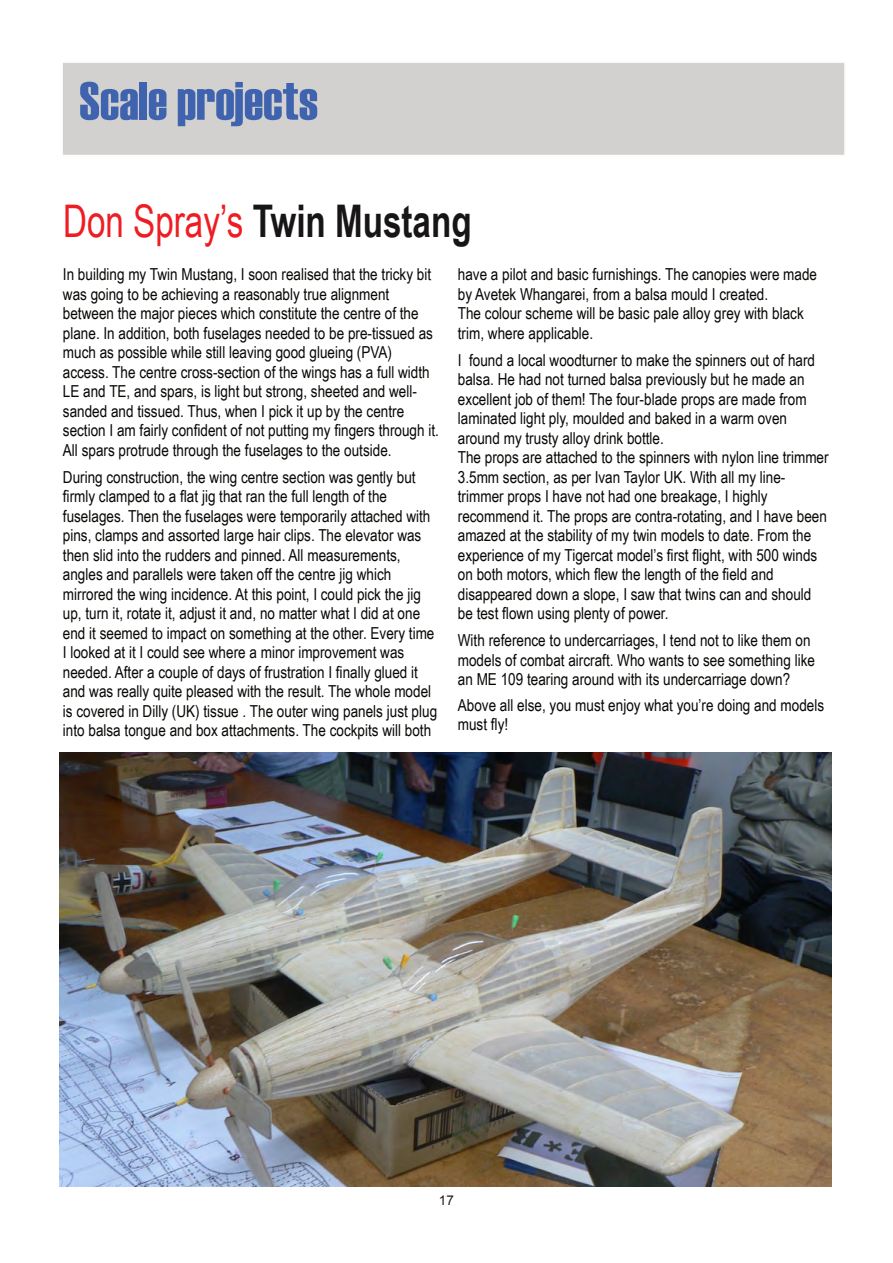
<style>
.page{position:relative;width:893px;height:1263px;background:#fff}
.page>*{position:absolute;margin:0;border:0;box-sizing:border-box;transform-origin:0 0}
.t1{font:54px "Haettenschweiler";color:#3f63ae}
.t2{font:700 45px "Arial Narrow";color:#181517;scale:.9 1}
.t3{font:16.5px/19.5px "Arial Narrow";color:#080704}
.t4{font:13.5px "Arial";color:#231f20}
.s1{font-weight:400;color:#ee1d23}
</style>
<div class="page">
<div style="left:61px;top:61px;width:785px;height:95px;background:#d3d1cf;border:2px solid #fefafa"></div>
<img style="left:60px;top:753px;width:772px;height:433px">
<h1 class="t1" style="left:79px;top:70px;width:240px">Scale projects</h1>
<h2 class="t2" style="left:63px;top:204px;width:455px"><span class="s1">Don Spray’s</span> Twin Mustang</h2>
<p class="t3" style="left:63px;top:266px;width:378px">In building my Twin Mustang, I soon realised that the tricky bit was going to be achieving a reasonably true alignment between the major pieces which constitute the centre of the plane. In addition, both fuselages needed to be pre-tissued as much as possible while still leaving good glueing (PVA) access. The centre cross-section of the wings has a full width LE and TE, and spars, is light but strong, sheeted and well&shy;sanded and tissued. Thus, when I pick it up by the centre section I am fairly confident of not putting my fingers through it.<br>All spars protrude through the fuselages to the outside.</p>
<p class="t3" style="left:63px;top:469px;width:376px">During construction, the wing centre section was gently but firmly clamped to a flat jig that ran the full length of the fuselages. Then the fuselages were temporarily attached with pins, clamps and assorted large hair clips. The elevator was then slid into the rudders and pinned. All measurements, angles and parallels were taken off the centre jig which mirrored the wing incidence. At this point, I could pick the jig up, turn it, rotate it, adjust it and, no matter what I did at one end it seemed to impact on something at the other. Every time I looked at it I could see where a minor improvement was needed. After a couple of days of frustration I finally glued it and was really quite pleased with the result. The whole model is covered in Dilly (UK) tissue . The outer wing panels just plug into balsa tongue and box attachments. The cockpits will both</p>
<p class="t3" style="left:458px;top:266px;width:361px">have a pilot and basic furnishings. The canopies were made by Avetek Whangarei, from a balsa mould I created.<br>The colour scheme will be basic pale alloy grey with black trim, where applicable.</p>
<p class="t3" style="left:458px;top:352px;width:372px">I found a local woodturner to make the spinners out of hard balsa. He had not turned balsa previously but he made an excellent job of them! The four-blade props are made from laminated light ply, moulded and baked in a warm oven around my trusty alloy drink bottle.<br>The props are attached to the spinners with nylon line trimmer 3.5mm section, as per Ivan Taylor UK. With all my line&shy;trimmer props I have not had one breakage, I highly recommend it. The props are contra-rotating, and I have been amazed at the stability of my twin models to date. From the experience of my Tigercat model’s first flight, with 500 winds on both motors, which flew the length of the field and disappeared down a slope, I saw that twins can and should be test flown using plenty of power.</p>
<p class="t3" style="left:458px;top:632px;width:359px">With reference to undercarriages, I tend not to like them on models of combat aircraft. Who wants to see something like an ME 109 tearing around with its undercarriage down?</p>
<p class="t3" style="left:458px;top:697px;width:368px">Above all else, you must enjoy what you’re doing and models must fly!</p>
<p class="t4" style="left:439px;top:1195px;width:17px">17</p>
</div>
